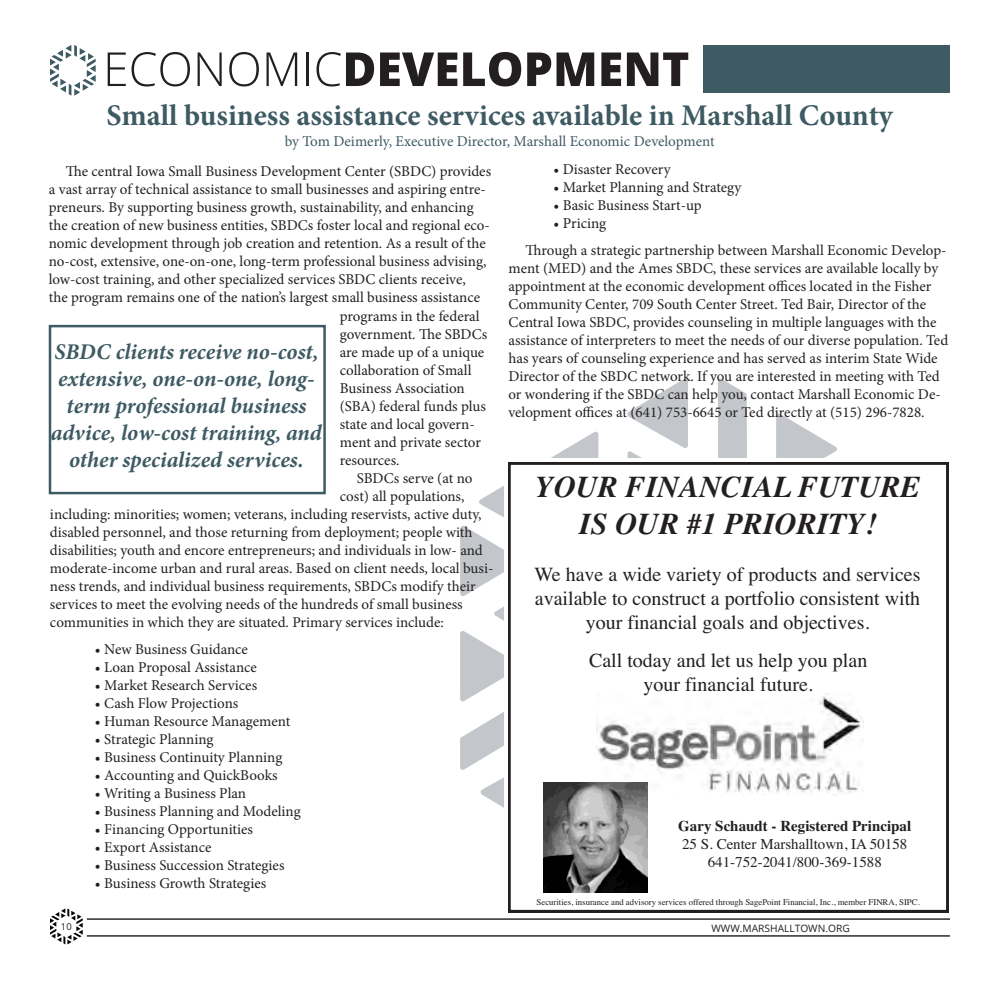
<style>
.page{position:relative;width:990px;height:990px;background:#fff}
.page>*{position:absolute;margin:0;border:0;box-sizing:border-box;transform-origin:0 0}
.t1{font:italic 700 30.25px/36.2px "Times";color:#231f20;text-align:center}
.t2{font:700 30px "Minion Pro";color:#3e5a63}
.t3{font:italic 700 22.5px/27px "Minion Pro";color:#3e5a63;text-align:center}
.t4{font:20px/24px "Times";color:#231f20;text-align:center}
.t5{font:15px/18px "Minion Pro";color:#231f20}
.t6{font:15px "Minion Pro";color:#3e5a63}
.t7{font:15px/18px "Times";color:#231f20;text-align:center}
.t8{font:700 15px "Times";color:#231f20}
.t9{font:10.25px "Open Sans";color:#231f20}
.t10{font:9.5px "Open Sans";color:#231f20}
.t11{font:8.75px "Times";color:#231f20}
</style>
<div class="page">
<hr style="left:87px;top:935px;width:863px;height:2px;background:#010202">
<hr style="left:87px;top:918px;width:863px;height:2px;background:#010202">
<svg style="left:50px;top:909px;width:33px;height:35px"></svg>
<svg style="left:460px;top:379px;width:228px;height:429px"></svg>
<svg style="left:718px;top:379px;width:119px;height:79px"></svg>
<svg style="left:50px;top:45px;width:46px;height:51px"></svg>
<svg style="left:108px;top:53px;width:18px;height:33px"></svg>
<svg style="left:132px;top:52px;width:58px;height:34px"></svg>
<svg style="left:198px;top:53px;width:24px;height:33px"></svg>
<svg style="left:229px;top:52px;width:30px;height:34px"></svg>
<svg style="left:267px;top:53px;width:30px;height:33px"></svg>
<hr style="left:307px;top:53px;width:2px;height:33px;background:#231f20">
<svg style="left:316px;top:52px;width:58px;height:34px"></svg>
<svg style="left:380px;top:53px;width:77px;height:33px"></svg>
<svg style="left:463px;top:52px;width:58px;height:34px"></svg>
<svg style="left:527px;top:53px;width:24px;height:33px"></svg>
<svg style="left:557px;top:53px;width:37px;height:33px"></svg>
<svg style="left:601px;top:53px;width:20px;height:33px"></svg>
<svg style="left:627px;top:53px;width:61px;height:33px"></svg>
<div style="left:703px;top:45px;width:247px;height:47px;background:#3e5a63"></div>
<div style="left:49px;top:325px;width:277px;height:169px;border:2px solid #3e5a63"></div>
<svg style="left:508px;top:462px;width:440px;height:450px"></svg>
<img style="left:597px;top:694px;width:266px;height:101px">
<div style="left:543px;top:780px;width:105px;height:114px;background:#fff"></div>
<img style="left:543px;top:782px;width:105px;height:111px">
<h2 class="t2" style="left:107px;top:104px;width:788px">Small business assistance services available in Marshall County</h2>
<p class="t6" style="left:285px;top:136px;width:431px">by Tom Deimerly, Executive Director, Marshall Economic Development</p>
<p class="t5" style="left:66px;top:164px;width:427px">The central Iowa Small Business Development Center (SBDC) provides</p>
<p class="t5" style="left:49px;top:182px;width:439px">a vast array of technical assistance to small businesses and aspiring entre-</p>
<p class="t5" style="left:49px;top:200px;width:427px">preneurs. By supporting business growth, sustainability, and enhancing</p>
<p class="t5" style="left:49px;top:218px;width:443px">the creation of new business entities, SBDCs foster local and regional eco-</p>
<p class="t5" style="left:49px;top:236px;width:439px">nomic development through job creation and retention. As a result of the</p>
<p class="t5" style="left:49px;top:254px;width:439px">no-cost, extensive, one-on-one, long-term professional business advising,</p>
<p class="t5" style="left:49px;top:272px;width:419px">low-cost training, and other specialized services SBDC clients receive,</p>
<p class="t5" style="left:49px;top:290px;width:433px">the program remains one of the nation’s largest small business assistance</p>
<p class="t5" style="left:340px;top:308px;width:141px">programs in the federal</p>
<p class="t5" style="left:340px;top:326px;width:149px">government. The SBDCs</p>
<p class="t5" style="left:340px;top:344px;width:146px">are made up of a unique</p>
<p class="t5" style="left:340px;top:362px;width:133px">collaboration of Small</p>
<p class="t5" style="left:340px;top:380px;width:127px">Business Association</p>
<p class="t5" style="left:340px;top:398px;width:148px">(SBA) federal funds plus</p>
<p class="t5" style="left:340px;top:416px;width:137px">state and local govern-</p>
<p class="t5" style="left:340px;top:434px;width:143px">ment and private sector</p>
<p class="t5" style="left:340px;top:452px;width:61px">resources.</p>
<p class="t5" style="left:357px;top:470px;width:117px">SBDCs serve (at no</p>
<p class="t5" style="left:340px;top:488px;width:126px">cost) all populations,</p>
<p class="t5" style="left:50px;top:507px;width:433px">including: minorities; women; veterans, including reservists, active duty,</p>
<p class="t5" style="left:50px;top:525px;width:424px">disabled personnel, and those returning from deployment; people with</p>
<p class="t5" style="left:50px;top:543px;width:434px">disabilities; youth and encore entrepreneurs; and individuals in low- and</p>
<p class="t5" style="left:50px;top:561px;width:445px">moderate-income urban and rural areas. Based on client needs, local busi-</p>
<p class="t5" style="left:50px;top:579px;width:427px">ness trends, and individual business requirements, SBDCs modify their</p>
<p class="t5" style="left:50px;top:597px;width:414px">services to meet the evolving needs of the hundreds of small business</p>
<p class="t5" style="left:50px;top:615px;width:395px">communities in which they are situated. Primary services include:</p>
<p class="t5" style="left:95px;top:642px;width:154px">• New Business Guidance</p>
<p class="t5" style="left:95px;top:660px;width:163px">• Loan Proposal Assistance</p>
<p class="t5" style="left:95px;top:678px;width:164px">• Market Research Services</p>
<p class="t5" style="left:95px;top:696px;width:145px">• Cash Flow Projections</p>
<p class="t5" style="left:95px;top:714px;width:197px">• Human Resource Management</p>
<p class="t5" style="left:95px;top:732px;width:120px">• Strategic Planning</p>
<p class="t5" style="left:95px;top:750px;width:189px">• Business Continuity Planning</p>
<p class="t5" style="left:95px;top:768px;width:184px">• Accounting and QuickBooks</p>
<p class="t5" style="left:95px;top:786px;width:153px">• Writing a Business Plan</p>
<p class="t5" style="left:95px;top:804px;width:207px">• Business Planning and Modeling</p>
<p class="t5" style="left:95px;top:822px;width:160px">• Financing Opportunities</p>
<p class="t5" style="left:95px;top:840px;width:118px">• Export Assistance</p>
<p class="t5" style="left:95px;top:858px;width:191px">• Business Succession Strategies</p>
<p class="t5" style="left:95px;top:876px;width:173px">• Business Growth Strategies</p>
<p class="t5" style="left:553px;top:161px;width:119px">• Disaster Recovery</p>
<p class="t5" style="left:553px;top:179px;width:190px">• Market Planning and Strategy</p>
<p class="t5" style="left:553px;top:197px;width:150px">• Basic Business Start-up</p>
<p class="t5" style="left:525px;top:211px;width:423px;line-height:27px;text-indent:28px">• Pricing<br>Through a strategic partnership between Marshall Economic Develop-</p>
<p class="t5" style="left:508px;top:260px;width:441px">ment (MED) and the Ames SBDC, these services are available locally by appointment at the economic development offices located in the Fisher Community Center, 709 South Center Street. Ted Bair, Director of the Central Iowa SBDC, provides counseling in multiple languages with the assistance of interpreters to meet the needs of our diverse population. Ted has years of counseling experience and has served as interim State Wide Director of the SBDC network. If you are interested in meeting with Ted or wondering if the SBDC can help you, contact Marshall Economic De&shy;velopment offices at (641) 753-6645 or Ted directly at (515) 296-7828.</p>
<h3 class="t3" style="left:51px;top:341px;width:272px">SBDC clients receive no-cost, extensive, one-on-one, long&shy;term professional business advice, low-cost training, and other specialized services.</h3>
<h1 class="t1" style="left:536px;top:472px;width:387px">YOUR FINANCIAL FUTURE<br>IS OUR #1 PRIORITY!</h1>
<h3 class="t4" style="left:535px;top:564px;width:388px">We have a wide variety of products and services available to construct a portfolio consistent with your financial goals and objectives.</h3>
<h3 class="t4" style="left:589px;top:650px;width:280px">Call today and let us help you plan your financial future.</h3>
<p class="t8" style="left:678px;top:821px;width:235px">Gary Schaudt - Registered Principal</p>
<p class="t7" style="left:682px;top:837px;width:227px">25 S. Center Marshalltown, IA 50158<br>641-752-2041/800-369-1588</p>
<p class="t11" style="left:537px;top:899px;width:385px">Securities, insurance and advisory services offered through SagePoint Financial, Inc., member FINRA, SIPC.</p>
<p class="t10" style="left:61px;top:923px;width:12px">10</p>
<p class="t9" style="left:712px;top:924px;width:140px">WWW.MARSHALLTOWN.ORG</p>
</div>
